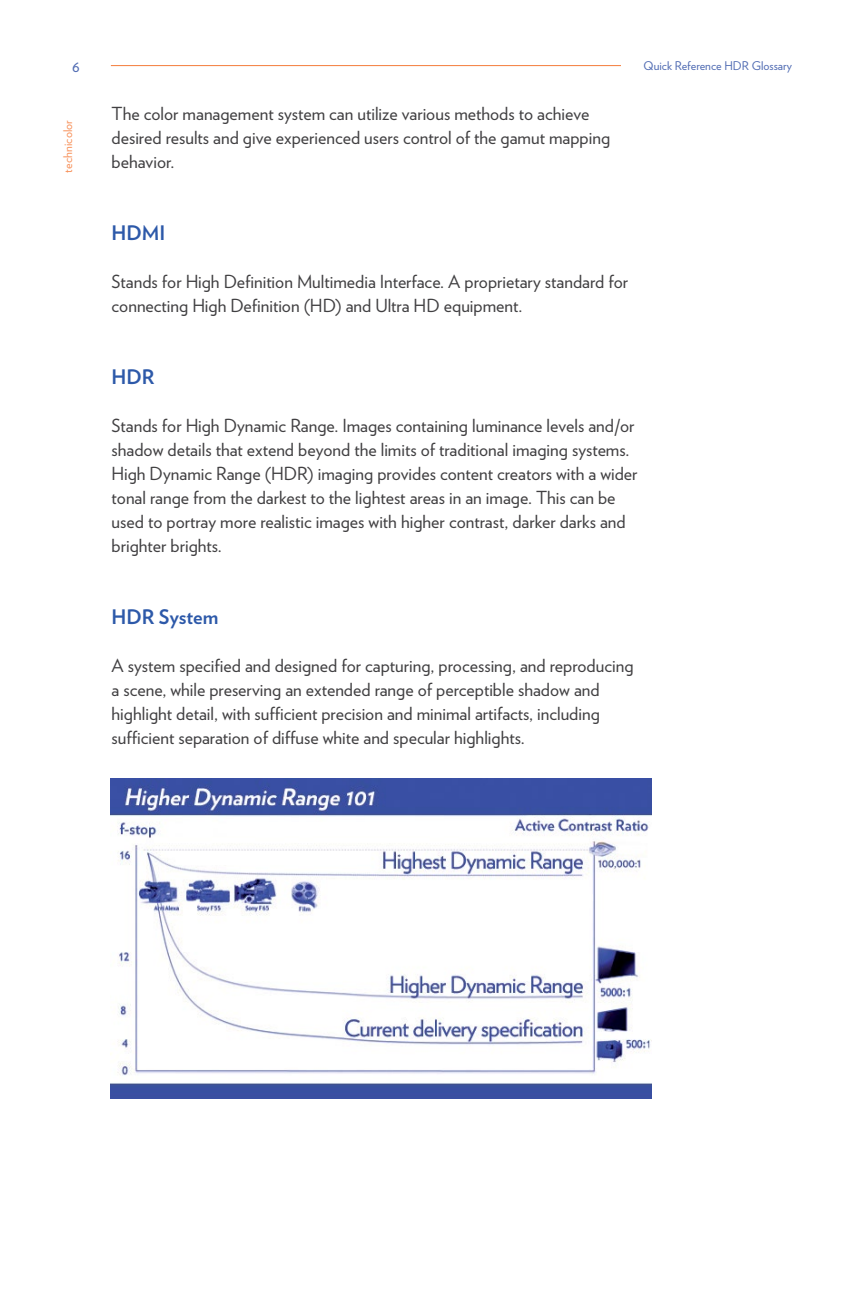
<style>
.page{position:relative;width:864px;height:1296px;background:#fff}
.page>*{position:absolute;margin:0;border:0;box-sizing:border-box;transform-origin:0 0}
.t1{font:700 20px "Verlag";color:#2d59a9}
.t2{font:18px/24px "Verlag";color:#414042}
.t3{font:16px "Verlag";color:#516cb3}
.t4{font:12px "Verlag";color:#516cb3}
.t5{font:12px "Verlag";letter-spacing:.01em;color:#f7915a}
</style>
<div class="page">
<hr style="left:111px;top:65px;width:510px;height:1px;background:#f47c3b">
<img style="left:111px;top:778px;width:540px;height:321px">
<p class="t3" style="left:72px;top:54px;width:9px">6</p>
<p class="t4" style="left:644px;top:57px;width:150px">Quick Reference HDR Glossary</p>
<p class="t5" style="left:59px;top:173px;width:54px;rotate:-90deg">technicolor</p>
<p class="t2" style="left:112px;top:101px;width:500px">The color management system can utilize various methods to achieve desired results and give experienced users control of the gamut mapping behavior.</p>
<p class="t1" style="left:112px;top:217px;width:55px">HDMI</p>
<p class="t2" style="left:112px;top:269px;width:518px">Stands for High Definition Multimedia Interface. A proprietary standard for connecting High Definition (HD) and Ultra HD equipment.</p>
<p class="t1" style="left:112px;top:361px;width:45px">HDR</p>
<p class="t2" style="left:112px;top:413px;width:527px">Stands for High Dynamic Range. Images containing luminance levels and/or shadow details that extend beyond the limits of traditional imaging systems.<br>High Dynamic Range (HDR) imaging provides content creators with a wider tonal range from the darkest to the lightest areas in an image. This can be used to portray more realistic images with higher contrast, darker darks and brighter brights.</p>
<p class="t1" style="left:112px;top:601px;width:108px">HDR System</p>
<p class="t2" style="left:112px;top:653px;width:523px">A system specified and designed for capturing, processing, and reproducing a scene, while preserving an extended range of perceptible shadow and highlight detail, with sufficient precision and minimal artifacts, including sufficient separation of diffuse white and specular highlights.</p>
</div>
